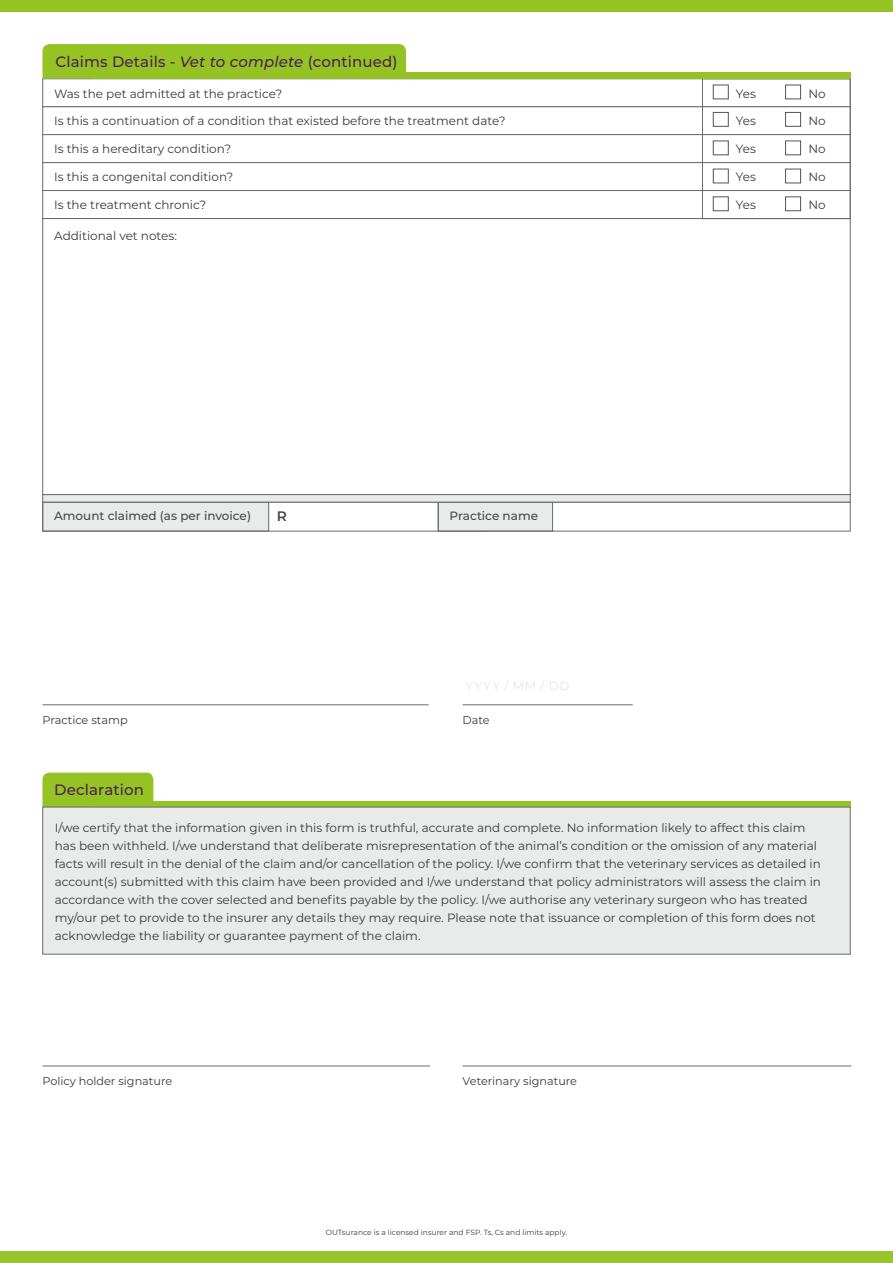
<style>
.page{position:relative;width:893px;height:1263px;background:#fff}
.page>*{position:absolute;margin:0;border:0;box-sizing:border-box;transform-origin:0 0}
.t1{font:500 15px "Montserrat";letter-spacing:.01em;color:#4c2154}
.t2{font:600 13.8px "Montserrat";color:#474747}
.t3{font:12px/18px "Montserrat";color:#393a39}
.t4{font:500 12px "Montserrat";color:#474747}
.t5{font:11.25px "Montserrat";color:#393a39}
.t6{font:7.5px "Montserrat";color:#393a39}
.s1{font-style:italic}
</style>
<div class="page">
<div style="left:0;top:1251px;width:893px;height:12px;background:#95c42d"></div>
<div style="left:0;top:0;width:893px;height:11px;background:#95c323"></div>
<div style="left:43px;top:502px;width:226px;height:29px;background:#e9eaea;border:1px solid #6a6c6c"></div>
<div style="left:43px;top:502px;width:442px;height:29px;border:1px solid #6a6c6c"></div>
<div style="left:438px;top:502px;width:115px;height:29px;background:#e9eaea;border:1px solid #6a6c6c"></div>
<div style="left:438px;top:502px;width:412px;height:29px;border:1px solid #6a6c6c"></div>
<hr style="left:463px;top:704px;width:170px;height:1px;background:#6a6c6c">
<hr style="left:43px;top:704px;width:386px;height:1px;background:#6a6c6c">
<div style="left:42px;top:494px;width:808px;height:8px;background:#e9eaea;border:1px solid #6a6c6c"></div>
<div style="left:42px;top:79px;width:808px;height:28px;background:#fff;border:1px solid #6a6c6c"></div>
<div style="left:42px;top:134px;width:808px;height:29px;background:#fff;border:1px solid #6a6c6c"></div>
<div style="left:42px;top:162px;width:808px;height:29px;background:#fff;border:1px solid #6a6c6c"></div>
<div style="left:42px;top:190px;width:808px;height:29px;background:#fff;border:1px solid #6a6c6c"></div>
<div style="left:702px;top:79px;width:148px;height:140px;border:1px solid #6a6c6c"></div>
<div style="left:93px;top:73px;width:757px;height:6px;background:#95c323"></div>
<div style="left:42px;top:44px;width:364px;height:34px;background:#95c323"></div>
<hr style="left:43px;top:1066px;width:387px;height:1px;background:#6a6c6c">
<hr style="left:463px;top:1066px;width:388px;height:1px;background:#6a6c6c">
<div style="left:93px;top:801px;width:757px;height:6px;background:#95c323"></div>
<div style="left:42px;top:773px;width:111px;height:34px;background:#95c323"></div>
<div style="left:43px;top:807px;width:807px;height:147px;background:#e9eaea;border:1px solid #6a6c6c"></div>
<div style="left:713px;top:85px;width:15px;height:14px;background:#fff;border:1px solid #535454"></div>
<div style="left:785px;top:85px;width:16px;height:14px;background:#fff;border:1px solid #535454"></div>
<div style="left:713px;top:112px;width:15px;height:14px;background:#fff;border:1px solid #535454"></div>
<div style="left:785px;top:112px;width:16px;height:14px;background:#fff;border:1px solid #535454"></div>
<div style="left:713px;top:141px;width:15px;height:14px;background:#fff;border:1px solid #535454"></div>
<div style="left:785px;top:141px;width:16px;height:14px;background:#fff;border:1px solid #535454"></div>
<div style="left:713px;top:169px;width:15px;height:14px;background:#fff;border:1px solid #535454"></div>
<div style="left:785px;top:169px;width:16px;height:14px;background:#fff;border:1px solid #535454"></div>
<div style="left:713px;top:197px;width:15px;height:14px;background:#fff;border:1px solid #535454"></div>
<div style="left:785px;top:197px;width:16px;height:14px;background:#fff;border:1px solid #535454"></div>
<p class="t1" style="left:55px;top:51px;width:344px">Claims Details - <span class="s1">Vet to complete</span> (continued)</p>
<p class="t3" style="left:54px;top:84px;width:230px">Was the pet admitted at the practice?</p>
<p class="t3" style="left:54px;top:112px;width:453px">Is this a continuation of a condition that existed before the treatment date?</p>
<p class="t3" style="left:54px;top:140px;width:179px">Is this a hereditary condition?</p>
<p class="t3" style="left:54px;top:167px;width:181px">Is this a congenital condition?</p>
<p class="t3" style="left:54px;top:195px;width:154px">Is the treatment chronic?</p>
<p class="t3" style="left:54px;top:227px;width:124px">Additional vet notes:</p>
<p class="t4" style="left:54px;top:508px;width:198px">Amount claimed (as per invoice)</p>
<p class="t2" style="left:277px;top:506px;width:12px">R</p>
<p class="t4" style="left:450px;top:508px;width:90px">Practice name</p>
<p class="t5" style="left:43px;top:712px;width:87px">Practice stamp</p>
<p class="t5" style="left:463px;top:712px;width:29px">Date</p>
<p class="t3" style="left:736px;top:84px;width:22px">Yes</p>
<p class="t3" style="left:808px;top:84px;width:19px">No</p>
<p class="t3" style="left:736px;top:112px;width:22px">Yes</p>
<p class="t3" style="left:808px;top:112px;width:19px">No</p>
<p class="t3" style="left:736px;top:139px;width:22px">Yes</p>
<p class="t3" style="left:808px;top:139px;width:19px">No</p>
<p class="t3" style="left:736px;top:167px;width:22px">Yes</p>
<p class="t3" style="left:808px;top:167px;width:19px">No</p>
<p class="t3" style="left:736px;top:195px;width:22px">Yes</p>
<p class="t3" style="left:808px;top:195px;width:19px">No</p>
<p class="t1" style="left:54px;top:779px;width:91px">Declaration</p>
<p class="t3" style="left:55px;top:818px;width:768px">I/we certify that the information given in this form is truthful, accurate and complete. No information likely to affect this claim has been withheld. I/we understand that deliberate misrepresentation of the animal’s condition or the omission of any material facts will result in the denial of the claim and/or cancellation of the policy. I/we confirm that the veterinary services as detailed in account(s) submitted with this claim have been provided and I/we understand that policy administrators will assess the claim in accordance with the cover selected and benefits payable by the policy. I/we authorise any veterinary surgeon who has treated my/our pet to provide to the insurer any details they may require. Please note that issuance or completion of this form does not acknowledge the liability or guarantee payment of the claim.</p>
<p class="t5" style="left:43px;top:1073px;width:131px">Policy holder signature</p>
<p class="t5" style="left:463px;top:1073px;width:116px">Veterinary signature</p>
<p class="t6" style="left:326px;top:1227px;width:243px">OUTsurance is a licensed insurer and FSP. Ts, Cs and limits apply.</p>
</div>
